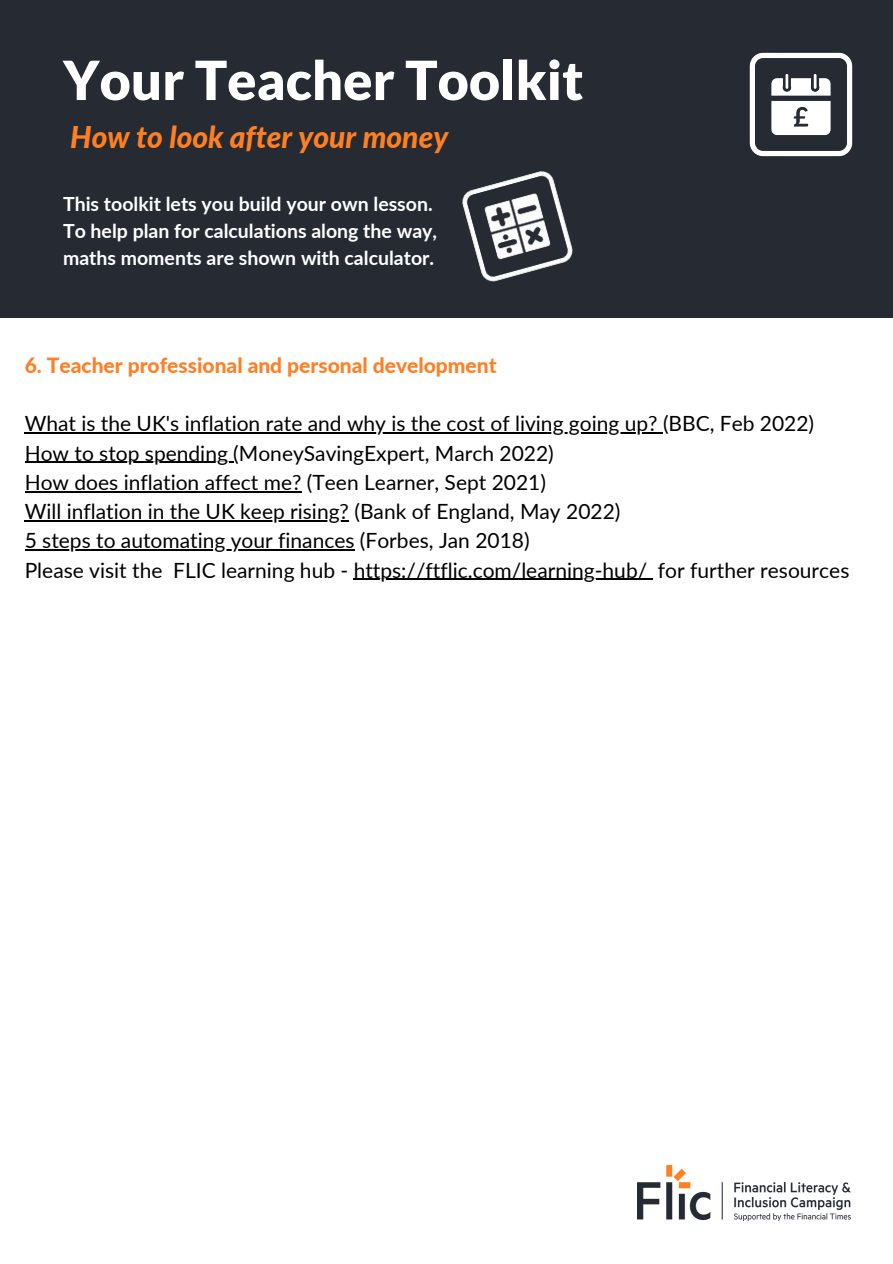
<style>
.page{position:relative;width:893px;height:1264px;background:#fff}
.page>*{position:absolute;margin:0;border:0;box-sizing:border-box;transform-origin:0 0}
.t1{font:900 54px "Lato";color:#fff}
.t2{font:italic 800 30px "Lato";color:#ff8022}
.t3{font:21px/29.2px "Lato";color:#000}
.t4{font:800 21px "Lato";color:#ff8022}
.t5{font:700 19.5px/27px "Lato";color:#fff}
</style>
<div class="page">
<div style="left:0;top:0;width:892px;height:317px;background:#262a33"></div>
<img style="left:637px;top:1165px;width:213px;height:55px">
<img style="left:749px;top:52px;width:104px;height:105px">
<img style="left:462px;top:171px;width:111px;height:111px">
<hr style="left:25px;top:432px;width:638px;height:2px;background:#000">
<hr style="left:25px;top:462px;width:208px;height:1px;background:#000">
<hr style="left:25px;top:491px;width:276px;height:1px;background:#000">
<hr style="left:25px;top:520px;width:324px;height:1px;background:#000">
<hr style="left:25px;top:549px;width:329px;height:1px;background:#000">
<hr style="left:353px;top:579px;width:294px;height:1px;background:#000">
<h1 class="t1" style="left:63px;top:47px;width:522px">Your Teacher Toolkit</h1>
<h2 class="t2" style="left:70px;top:119px;width:379px">How to look after your money</h2>
<p class="t5" style="left:63px;top:190px;width:375px">This toolkit lets you build your own lesson.<br>To help plan for calculations along the way, maths moments are shown with calculator.</p>
<p class="t4" style="left:25px;top:352px;width:473px">6. Teacher professional and personal development</p>
<p class="t3" style="left:25px;top:409px;width:826px">What is the UK's inflation rate and why is the cost of living going up? (BBC, Feb 2022)<br>How to stop spending (MoneySavingExpert, March 2022)<br>How does inflation affect me? (Teen Learner, Sept 2021)<br>Will inflation in the UK keep rising? (Bank of England, May 2022)<br>5 steps to automating your finances (Forbes, Jan 2018)<br>Please visit the FLIC learning hub - https://ftflic.com/learning-hub/ for further resources</p>
</div>
